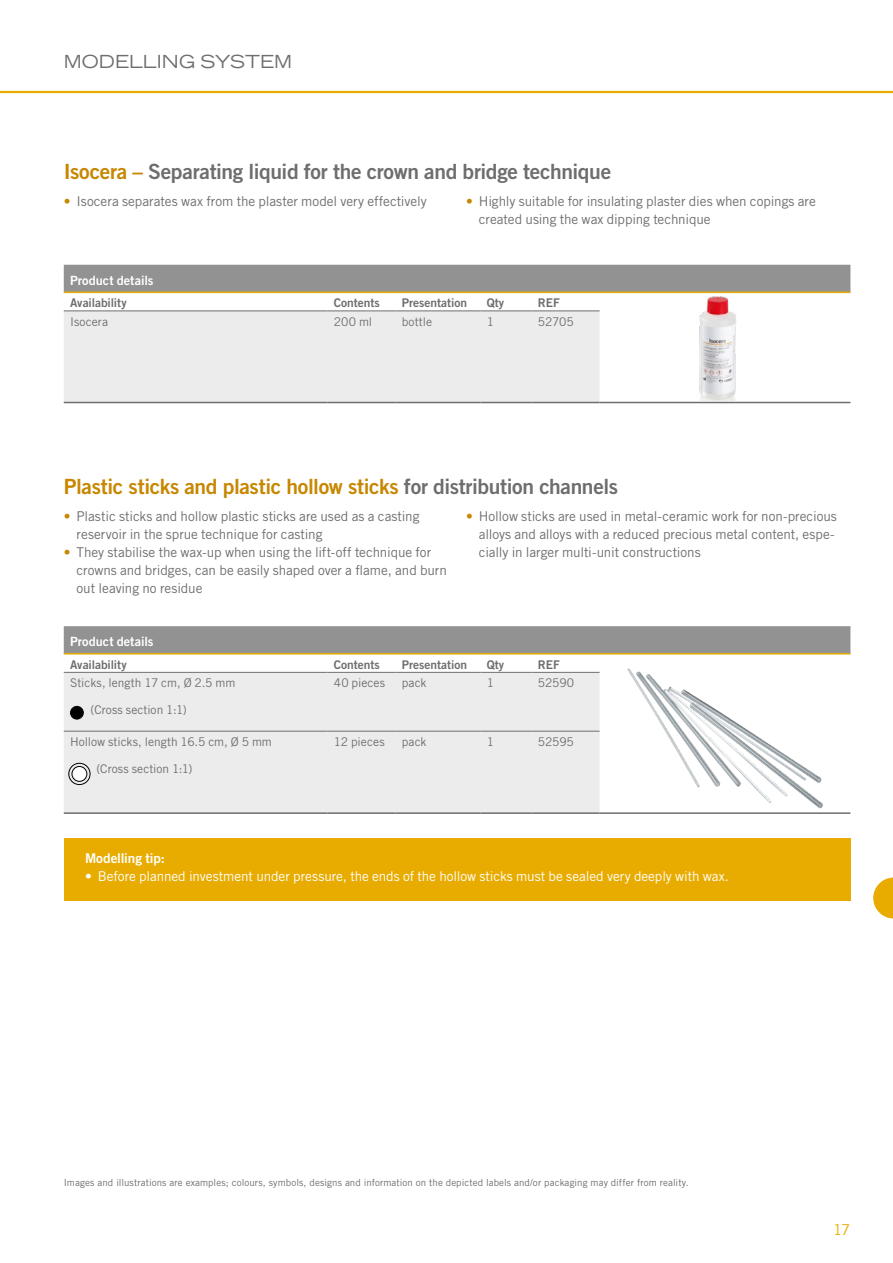
<style>
.page{position:relative;width:893px;height:1263px;background:#fff}
.page>*{position:absolute;margin:0;border:0;box-sizing:border-box;transform-origin:0 0}
.t1{font:21px "Trade Gothic LT Pro Bd 2";letter-spacing:-.015em;color:#c78700}
.t2{font:21px "Trade Gothic LT Pro Bd 2";letter-spacing:-.015em;color:#6e6e6e}
.t3{font:expanded 18px "Trade Gothic LT Std";color:#6e6e6e}
.t4{font:15px "Trade Gothic LT Pro";color:#e8ac00}
.t5{font:13.5px/18px "Trade Gothic LT Pro";letter-spacing:-.005em;color:#6e6e6e}
.t6{font:13.5px "Trade Gothic LT Pro";letter-spacing:-.005em;color:#fff}
.t7{font:13.5px "Trade Gothic LT Pro Bd 2";letter-spacing:-.01em;color:#fff}
.t8{font:12.75px "Trade Gothic LT Pro Bd 2";letter-spacing:.005em;color:#fff}
.t9{font:12px "Trade Gothic LT Pro";color:#6e6e6e}
.t10{font:12px "Trade Gothic LT Pro Bd 2";color:#6e6e6e}
.t11{font:9.75px "Trade Gothic LT Pro";letter-spacing:.005em;color:#6e6e6e}
.s1{color:#c78700}
.s2{color:#6e6e6e}
.s3{font-family:"Trade Gothic LT Pro Bd 2"}
</style>
<div class="page">
<hr style="left:0;top:91px;width:893px;height:2px;background:#e8ac00">
<div style="left:64px;top:626px;width:786px;height:27px;background:#919291"></div>
<div style="left:64px;top:673px;width:536px;height:139px;background:#ececec"></div>
<hr style="left:64px;top:672px;width:263px;height:1px;background:#6e6e6e">
<hr style="left:64px;top:653px;width:263px;height:1px;background:#e8ac00">
<hr style="left:327px;top:653px;width:68px;height:1px;background:#e8ac00">
<hr style="left:395px;top:653px;width:85px;height:1px;background:#e8ac00">
<hr style="left:480px;top:653px;width:51px;height:1px;background:#e8ac00">
<hr style="left:531px;top:653px;width:69px;height:1px;background:#e8ac00">
<hr style="left:600px;top:653px;width:250px;height:1px;background:#e8ac00">
<hr style="left:327px;top:672px;width:68px;height:1px;background:#6e6e6e">
<hr style="left:395px;top:672px;width:85px;height:1px;background:#6e6e6e">
<hr style="left:480px;top:672px;width:51px;height:1px;background:#6e6e6e">
<hr style="left:531px;top:672px;width:69px;height:1px;background:#6e6e6e">
<hr style="left:64px;top:731px;width:263px;height:1px;background:#6e6e6e">
<hr style="left:327px;top:731px;width:68px;height:1px;background:#6e6e6e">
<hr style="left:395px;top:731px;width:85px;height:1px;background:#6e6e6e">
<hr style="left:480px;top:731px;width:51px;height:1px;background:#6e6e6e">
<hr style="left:531px;top:731px;width:69px;height:1px;background:#6e6e6e">
<hr style="left:64px;top:812px;width:263px;height:2px;background:#6e6e6e">
<hr style="left:327px;top:812px;width:68px;height:2px;background:#6e6e6e">
<hr style="left:395px;top:812px;width:85px;height:2px;background:#6e6e6e">
<hr style="left:480px;top:812px;width:51px;height:2px;background:#6e6e6e">
<hr style="left:531px;top:812px;width:69px;height:2px;background:#6e6e6e">
<hr style="left:600px;top:812px;width:250px;height:2px;background:#6e6e6e">
<img style="left:696px;top:293px;width:45px;height:108px">
<img style="left:627px;top:668px;width:196px;height:140px">
<div style="left:64px;top:839px;width:786px;height:62px;background:#e8ac00"></div>
<svg style="left:71px;top:706px;width:12px;height:13px"></svg>
<div style="left:70px;top:706px;width:14px;height:13px;border:1px solid #000;border-radius:50%"></div>
<svg style="left:67px;top:762px;width:24px;height:25px"></svg>
<div style="left:72px;top:766px;width:15px;height:16px;border:1px solid #000;border-radius:50%"></div>
<svg style="left:873px;top:877px;width:20px;height:41px"></svg>
<div style="left:64px;top:265px;width:786px;height:27px;background:#919291"></div>
<div style="left:64px;top:311px;width:536px;height:91px;background:#ececec"></div>
<hr style="left:64px;top:292px;width:263px;height:1px;background:#e8ac00">
<hr style="left:327px;top:292px;width:68px;height:1px;background:#e8ac00">
<hr style="left:395px;top:292px;width:85px;height:1px;background:#e8ac00">
<hr style="left:480px;top:292px;width:51px;height:1px;background:#e8ac00">
<hr style="left:531px;top:292px;width:69px;height:1px;background:#e8ac00">
<hr style="left:600px;top:292px;width:250px;height:1px;background:#e8ac00">
<hr style="left:64px;top:310px;width:263px;height:1px;background:#6e6e6e">
<hr style="left:64px;top:402px;width:263px;height:1px;background:#6e6e6e">
<hr style="left:327px;top:402px;width:68px;height:1px;background:#6e6e6e">
<hr style="left:395px;top:402px;width:85px;height:1px;background:#6e6e6e">
<hr style="left:480px;top:402px;width:51px;height:1px;background:#6e6e6e">
<hr style="left:531px;top:402px;width:69px;height:1px;background:#6e6e6e">
<hr style="left:600px;top:402px;width:250px;height:1px;background:#6e6e6e">
<hr style="left:327px;top:310px;width:68px;height:1px;background:#6e6e6e">
<hr style="left:395px;top:310px;width:85px;height:1px;background:#6e6e6e">
<hr style="left:480px;top:310px;width:51px;height:1px;background:#6e6e6e">
<hr style="left:531px;top:310px;width:69px;height:1px;background:#6e6e6e">
<h2 class="t3" style="left:64px;top:50px;width:230px">MODELLING SYSTEM</h2>
<h1 class="t2" style="left:64px;top:159px;width:549px"><span class="s1">Isocera –</span> Separating liquid for the crown and bridge technique</h1>
<p class="t5" style="left:64px;top:192px;width:364px"><span class="s1">•</span> Isocera separates wax from the plaster model very effectively</p>
<p class="t5" style="left:479px;top:192px;width:338px;text-indent:-13px"><span class="s1">•</span> Highly suitable for insulating plaster dies when copings are created using the wax dipping technique</p>
<p class="t8" style="left:70px;top:272px;width:85px">Product details</p>
<p class="t10" style="left:70px;top:296px;width:58px">Availability</p>
<p class="t10" style="left:334px;top:296px;width:47px">Contents</p>
<p class="t10" style="left:402px;top:296px;width:67px">Presentation</p>
<p class="t10" style="left:487px;top:296px;width:19px">Qty</p>
<p class="t10" style="left:538px;top:296px;width:24px">REF</p>
<p class="t9" style="left:70px;top:314px;width:39px">Isocera</p>
<p class="t9" style="left:334px;top:314px;width:40px">200 ml</p>
<p class="t9" style="left:402px;top:314px;width:32px">bottle</p>
<p class="t9" style="left:487px;top:314px;width:9px">1</p>
<p class="t9" style="left:538px;top:314px;width:37px">52705</p>
<h1 class="t1" style="left:64px;top:474px;width:556px">Plastic sticks and plastic hollow sticks <span class="s2">for distribution channels</span></h1>
<p class="t5" style="left:77px;top:507px;width:344px;text-indent:-13px"><span class="s1">•</span> Plastic sticks and hollow plastic sticks are used as a casting reservoir in the sprue technique for casting</p>
<p class="t5" style="left:77px;top:543px;width:372px;text-indent:-13px"><span class="s1">•</span> They stabilise the wax-up when using the lift-off technique for crowns and bridges, can be easily shaped over a flame, and burn out leaving no residue</p>
<p class="t5" style="left:479px;top:507px;width:359px;text-indent:-13px"><span class="s1">•</span> Hollow sticks are used in metal-ceramic work for non-precious alloys and alloys with a reduced precious metal content, espe&shy;cially in larger multi-unit constructions</p>
<p class="t8" style="left:70px;top:634px;width:85px">Product details</p>
<p class="t10" style="left:70px;top:657px;width:58px">Availability</p>
<p class="t10" style="left:334px;top:657px;width:47px">Contents</p>
<p class="t10" style="left:402px;top:657px;width:67px">Presentation</p>
<p class="t10" style="left:487px;top:657px;width:19px">Qty</p>
<p class="t10" style="left:538px;top:657px;width:24px">REF</p>
<p class="t9" style="left:70px;top:676px;width:167px">Sticks, length 17 cm, Ø 2.5 mm</p>
<p class="t9" style="left:91px;top:703px;width:98px">(Cross section 1:1)</p>
<p class="t9" style="left:334px;top:676px;width:53px">40 pieces</p>
<p class="t9" style="left:402px;top:676px;width:26px">pack</p>
<p class="t9" style="left:487px;top:676px;width:9px">1</p>
<p class="t9" style="left:538px;top:676px;width:38px">52590</p>
<p class="t9" style="left:70px;top:734px;width:203px">Hollow sticks, length 16.5 cm, Ø 5 mm</p>
<p class="t9" style="left:97px;top:761px;width:98px">(Cross section 1:1)</p>
<p class="t9" style="left:334px;top:734px;width:52px">12 pieces</p>
<p class="t9" style="left:402px;top:734px;width:26px">pack</p>
<p class="t9" style="left:487px;top:734px;width:9px">1</p>
<p class="t9" style="left:538px;top:734px;width:38px">52595</p>
<p class="t7" style="left:85px;top:850px;width:81px">Modelling tip:</p>
<p class="t6" style="left:85px;top:868px;width:645px"><span class="s3">•</span> Before planned investment under pressure, the ends of the hollow sticks must be sealed very deeply with wax.</p>
<p class="t11" style="left:64px;top:1176px;width:627px">Images and illustrations are examples; colours, symbols, designs and information on the depicted labels and/or packaging may differ from reality.</p>
<p class="t4" style="left:833px;top:1220px;width:19px">17</p>
</div>
